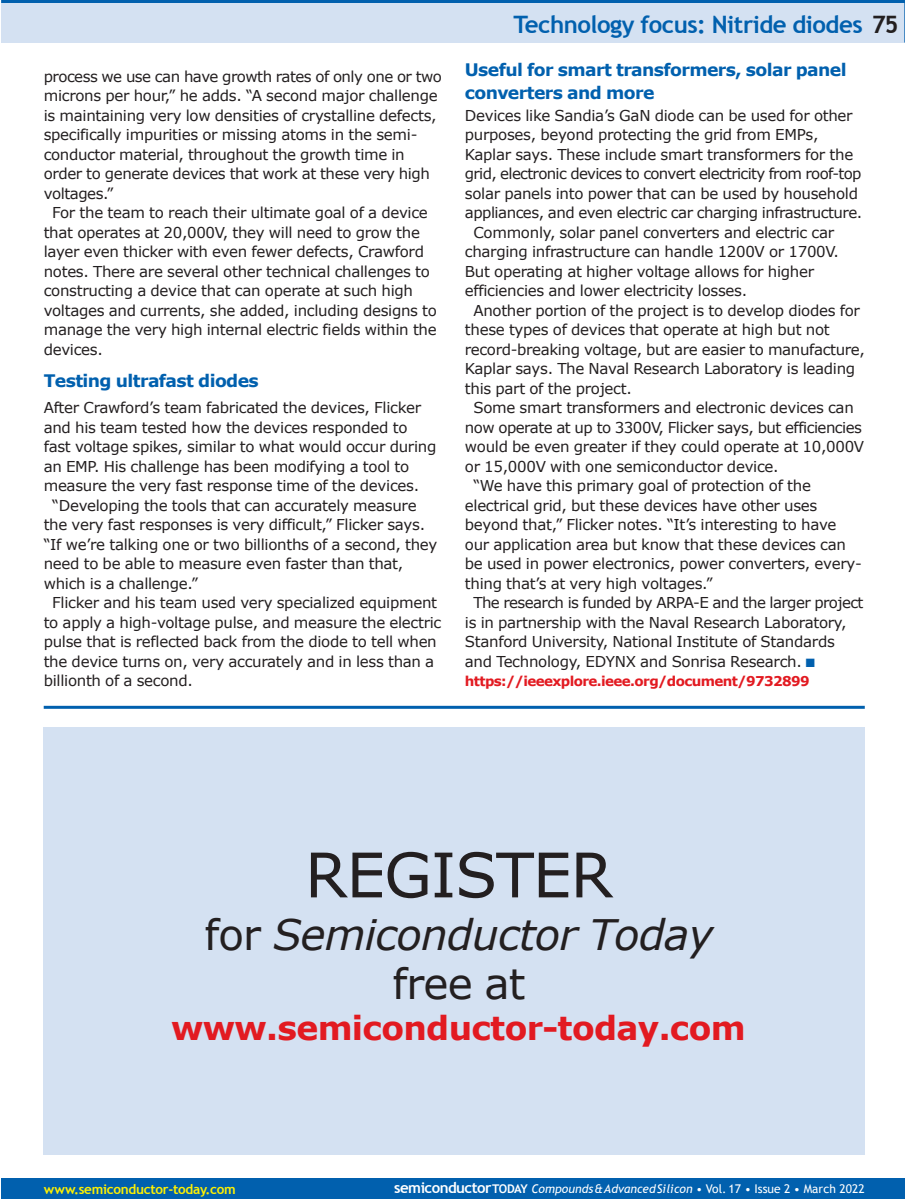
<style>
.page{position:relative;width:905px;height:1199px;background:#fff}
.page>*{position:absolute;margin:0;border:0;box-sizing:border-box;transform-origin:0 0}
.t1{font:61.5px "Verdana";letter-spacing:-.02em;color:#231f20}
.t2{font:italic 42px/49.5px "Verdana";letter-spacing:-.02em;color:#231f20;text-align:center}
.t3{font:700 33px "Verdana";letter-spacing:-.02em;color:#e21a21}
.t4{font:700 24px "Trebuchet MS";letter-spacing:-.02em;color:#0160ae}
.t5{font:700 17.25px/22.5px "Verdana";letter-spacing:-.035em;color:#0160ae}
.t6{font:15px "Verdana";letter-spacing:-.02em;color:#231f20}
.t7{font:15px "Verdana";letter-spacing:-.045em;color:#231f20}
.t8{font:15px "Verdana";letter-spacing:-.04em;color:#231f20}
.t9{font:700 13.5px "Verdana";letter-spacing:-.045em;color:#e21a21}
.t10{font:700 13.5px "Trebuchet MS";letter-spacing:-.02em;color:#fff101}
.t11{font:italic 12px "Trebuchet MS";letter-spacing:.005em;color:#fff}
.s1{color:#231f20}
.s2{color:#0160ae}
.s3{font-style:normal}
.s4{font-weight:700;font-style:normal;font-size:15px}
.s5{font-weight:700;font-style:normal}
</style>
<div class="page">
<div style="left:1px;top:0;width:903px;height:43px;background:#d4e1f2"></div>
<hr style="left:904px;top:0;width:1px;height:43px;background:#0160ae">
<hr style="left:1px;top:0;width:903px;height:3px;background:#0160ae">
<div style="left:1px;top:1178px;width:903px;height:20px;background:#0160ae"></div>
<div style="left:44px;top:727px;width:820px;height:427px;background:#d4e1f2"></div>
<hr style="left:44px;top:706px;width:820px;height:3px;background:#0160ae">
<p class="t6" style="left:44px;top:66px;width:400px">process we use can have growth rates of only one or two</p>
<p class="t6" style="left:44px;top:86px;width:395px">microns per hour,” he adds. “A second major challenge</p>
<p class="t6" style="left:44px;top:105px;width:394px">is maintaining very low densities of crystalline defects,</p>
<p class="t6" style="left:44px;top:125px;width:375px">specifically impurities or missing atoms in the semi-</p>
<p class="t6" style="left:44px;top:144px;width:362px">conductor material, throughout the growth time in</p>
<p class="t6" style="left:44px;top:164px;width:388px">order to generate devices that work at these very high</p>
<p class="t6" style="left:44px;top:183px;width:71px">voltages.”</p>
<p class="t6" style="left:52px;top:203px;width:377px">For the team to reach their ultimate goal of a device</p>
<p class="t6" style="left:44px;top:222px;width:378px">that operates at 20,000V, they will need to grow the</p>
<p class="t6" style="left:44px;top:242px;width:382px">layer even thicker with even fewer defects, Crawford</p>
<p class="t6" style="left:44px;top:261px;width:388px">notes. There are several other technical challenges to</p>
<p class="t6" style="left:44px;top:281px;width:371px">constructing a device that can operate at such high</p>
<p class="t6" style="left:44px;top:300px;width:395px">voltages and currents, she added, including designs to</p>
<p class="t6" style="left:44px;top:320px;width:394px">manage the very high internal electric fields within the</p>
<p class="t6" style="left:44px;top:339px;width:61px">devices.</p>
<p class="t5" style="left:44px;top:369px;width:216px">Testing ultrafast diodes</p>
<p class="t6" style="left:44px;top:398px;width:379px">After Crawford’s team fabricated the devices, Flicker</p>
<p class="t6" style="left:44px;top:417px;width:365px">and his team tested how the devices responded to</p>
<p class="t6" style="left:44px;top:437px;width:394px">fast voltage spikes, similar to what would occur during</p>
<p class="t6" style="left:44px;top:456px;width:367px">an EMP. His challenge has been modifying a tool to</p>
<p class="t6" style="left:44px;top:476px;width:377px">measure the very fast response time of the devices.</p>
<p class="t6" style="left:52px;top:495px;width:366px">“Developing the tools that can accurately measure</p>
<p class="t6" style="left:44px;top:515px;width:383px">the very fast responses is very difficult,” Flicker says.</p>
<p class="t6" style="left:44px;top:534px;width:395px">“If we’re talking one or two billionths of a second, they</p>
<p class="t6" style="left:44px;top:554px;width:361px">need to be able to measure even faster than that,</p>
<p class="t6" style="left:44px;top:573px;width:156px">which is a challenge.”</p>
<p class="t6" style="left:52px;top:593px;width:386px">Flicker and his team used very specialized equipment</p>
<p class="t6" style="left:44px;top:612px;width:399px">to apply a high-voltage pulse, and measure the electric</p>
<p class="t6" style="left:44px;top:632px;width:394px">pulse that is reflected back from the diode to tell when</p>
<p class="t6" style="left:44px;top:651px;width:392px">the device turns on, very accurately and in less than a</p>
<p class="t6" style="left:44px;top:671px;width:151px">billionth of a second.</p>
<p class="t4" style="left:513px;top:10px;width:386px">Technology focus: Nitride diodes <span class="s1">75</span></p>
<p class="t5" style="left:465px;top:58px;width:383px">Useful for smart transformers, solar panel converters and more</p>
<p class="t6" style="left:465px;top:105px;width:389px">Devices like Sandia’s GaN diode can be used for other</p>
<p class="t6" style="left:465px;top:125px;width:355px">purposes, beyond protecting the grid from EMPs,</p>
<p class="t6" style="left:465px;top:144px;width:390px">Kaplar says. These include smart transformers for the</p>
<p class="t7" style="left:465px;top:164px;width:398px">grid, electronic devices to convert electricity from roof-top</p>
<p class="t6" style="left:465px;top:183px;width:395px">solar panels into power that can be used by household</p>
<p class="t6" style="left:465px;top:203px;width:399px">appliances, and even electric car charging infrastructure.</p>
<p class="t6" style="left:473px;top:222px;width:362px">Commonly, solar panel converters and electric car</p>
<p class="t6" style="left:465px;top:242px;width:375px">charging infrastructure can handle 1200V or 1700V.</p>
<p class="t6" style="left:465px;top:261px;width:351px">But operating at higher voltage allows for higher</p>
<p class="t6" style="left:465px;top:281px;width:284px">efficiencies and lower electricity losses.</p>
<p class="t6" style="left:473px;top:300px;width:388px">Another portion of the project is to develop diodes for</p>
<p class="t6" style="left:465px;top:320px;width:366px">these types of devices that operate at high but not</p>
<p class="t6" style="left:465px;top:339px;width:401px">record-breaking voltage, but are easier to manufacture,</p>
<p class="t6" style="left:465px;top:359px;width:392px">Kaplar says. The Naval Research Laboratory is leading</p>
<p class="t6" style="left:465px;top:378px;width:168px">this part of the project.</p>
<p class="t6" style="left:473px;top:398px;width:382px">Some smart transformers and electronic devices can</p>
<p class="t6" style="left:465px;top:417px;width:398px">now operate at up to 3300V, Flicker says, but efficiencies</p>
<p class="t6" style="left:465px;top:437px;width:401px">would be even greater if they could operate at 10,000V</p>
<p class="t6" style="left:465px;top:456px;width:315px">or 15,000V with one semiconductor device.</p>
<p class="t6" style="left:473px;top:476px;width:339px">“We have this primary goal of protection of the</p>
<p class="t6" style="left:465px;top:495px;width:354px">electrical grid, but these devices have other uses</p>
<p class="t6" style="left:465px;top:515px;width:373px">beyond that,” Flicker notes. “It’s interesting to have</p>
<p class="t6" style="left:465px;top:534px;width:382px">our application area but know that these devices can</p>
<p class="t6" style="left:465px;top:554px;width:398px">be used in power electronics, power converters, every-</p>
<p class="t6" style="left:465px;top:573px;width:249px">thing that’s at very high voltages.”</p>
<p class="t8" style="left:473px;top:593px;width:391px">The research is funded by ARPA-E and the larger project</p>
<p class="t6" style="left:465px;top:612px;width:383px">is in partnership with the Naval Research Laboratory,</p>
<p class="t6" style="left:465px;top:632px;width:371px">Stanford University, National Institute of Standards</p>
<p class="t6" style="left:465px;top:651px;width:352px">and Technology, EDYNX and Sonrisa Research. <span class="s2">■</span></p>
<p class="t9" style="left:465px;top:672px;width:346px">https://ieeexplore.ieee.org/document/9732899</p>
<p class="t1" style="left:305px;top:835px;width:310px">REGISTER</p>
<p class="t2" style="left:204px;top:908px;width:510px"><span class="s3">for</span> Semiconductor Today <span class="s3">free at</span></p>
<p class="t3" style="left:171px;top:1006px;width:576px">www.semiconductor-today.com</p>
<p class="t10" style="left:44px;top:1180px;width:194px">www.semiconductor-today.com</p>
<p class="t11" style="left:394px;top:1181px;width:472px"><span class="s4">semiconductor</span><span class="s5">TODAY</span> Compounds&amp;AdvancedSilicon <span class="s3">• Vol. 17 • Issue 2 • March 2022</span></p>
</div>
